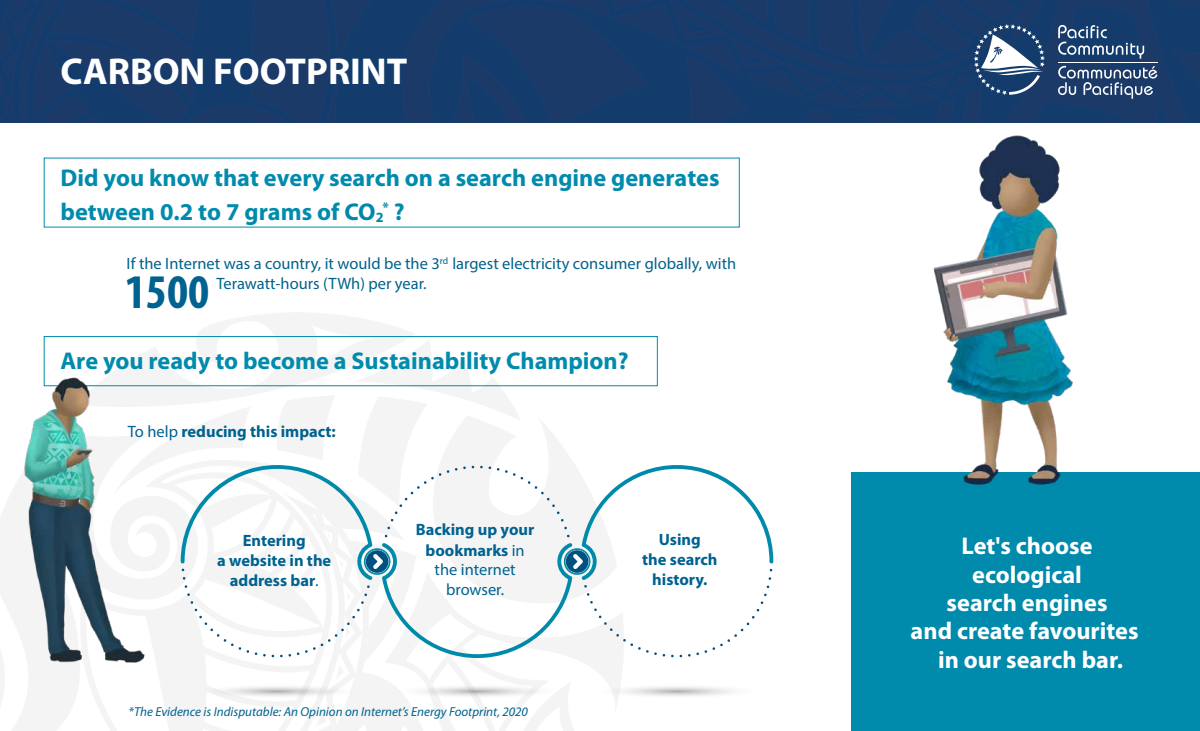
<style>
.page{position:relative;width:1200px;height:731px;background:#fff}
.page>*{position:absolute;margin:0;border:0;box-sizing:border-box;transform-origin:0 0}
.t1{font:700 condensed 48.5px "Myriad Pro";color:#006290}
.t2{font:700 37.5px "Myriad Pro";color:#fff}
.t3{font:700 24.3px/34.3px "Myriad Pro";color:#008bad}
.t4{font:700 24.3px/28.4px "Myriad Pro";color:#fff;text-align:center}
.t5{font:700 16.4px/19.9px "Myriad Pro";color:#006290;text-align:center}
.t6{font:16.4px/19.9px "Myriad Pro";color:#00628c}
.t7{font:700 14.2px "Myriad Pro";color:#0087a9}
.t8{font:italic 13px "Myriad Pro";color:#006290}
.s1{color:#0087a9}
.s2{font-size:24.3px;color:#008bad}
.s3{font-weight:400}
</style>
<div class="page">
<div style="left:462px;top:0;width:507px;height:121px;background:#1b3a68"></div>
<svg style="left:682px;top:14px;width:26px;height:19px"></svg>
<svg style="left:744px;top:51px;width:22px;height:13px"></svg>
<svg style="left:800px;top:75px;width:19px;height:10px"></svg>
<svg style="left:850px;top:86px;width:14px;height:6px"></svg>
<svg style="left:895px;top:89px;width:11px;height:4px"></svg>
<svg style="left:933px;top:79px;width:12px;height:6px"></svg>
<div style="left:0;top:0;width:462px;height:121px;background:#193c6d"></div>
<div style="left:163px;top:110px;width:171px;height:11px;background:#1b3a68"></div>
<svg style="left:18px;top:19px;width:7px;height:14px"></svg>
<svg style="left:7px;top:62px;width:5px;height:11px"></svg>
<svg style="left:7px;top:101px;width:4px;height:12px"></svg>
<svg style="left:197px;top:313px;width:217px;height:26px;fill:#f4f4f4"></svg>
<div style="left:852px;top:473px;width:348px;height:258px;background:#008aac"></div>
<div style="left:44px;top:336px;width:614px;height:50px;border:1px solid #008aac"></div>
<svg style="left:969px;top:0;width:231px;height:112px;background:#2f507a"></svg>
<svg style="left:0;top:339px;width:774px;height:392px"></svg>
<img style="left:0;top:345px;width:282px;height:332px">
<img style="left:743px;top:112px;width:457px;height:402px">
<h2 class="t2" style="left:61px;top:51px;width:348px">CARBON FOOTPRINT</h2>
<h3 class="t3" style="left:61px;top:161px;width:661px">Did you know that every search on a search engine generates between 0.2 to 7 grams of <span class="s1">CO</span><sub>2</sub></h3>
<p class="t7" style="left:383px;top:199px;width:24px">* <span class="s2">?</span></p>
<p class="t6" style="left:217px;top:253px;width:521px;text-indent:-90px">If the Internet was a country, it would be the 3<sup>rd</sup> largest electricity consumer globally, with<br>Terawatt-hours (TWh) per year.</p>
<h1 class="t1" style="left:125px;top:262px;width:86px">1500</h1>
<h3 class="t3" style="left:61px;top:344px;width:570px">Are you ready to become a Sustainability Champion?</h3>
<p class="t5" style="left:128px;top:421px;width:209px"><span class="s3">To help</span> reducing this impact:</p>
<p class="t5" style="left:416px;top:519px;width:120px">Backing up your bookmarks <span class="s3">in the internet browser.</span></p>
<p class="t5" style="left:217px;top:531px;width:116px">Entering<br>a website in the address bar<span class="s3">.</span></p>
<p class="t5" style="left:642px;top:530px;width:77px">Using<br>the search history.</p>
<p class="t8" style="left:129px;top:705px;width:401px">*The Evidence is Indisputable: An Opinion on Internet’s Energy Footprint, 2020</p>
<h3 class="t4" style="left:911px;top:532px;width:230px">Let's choose ecological<br>search engines<br>and create favourites in our search bar.</h3>
</div>
